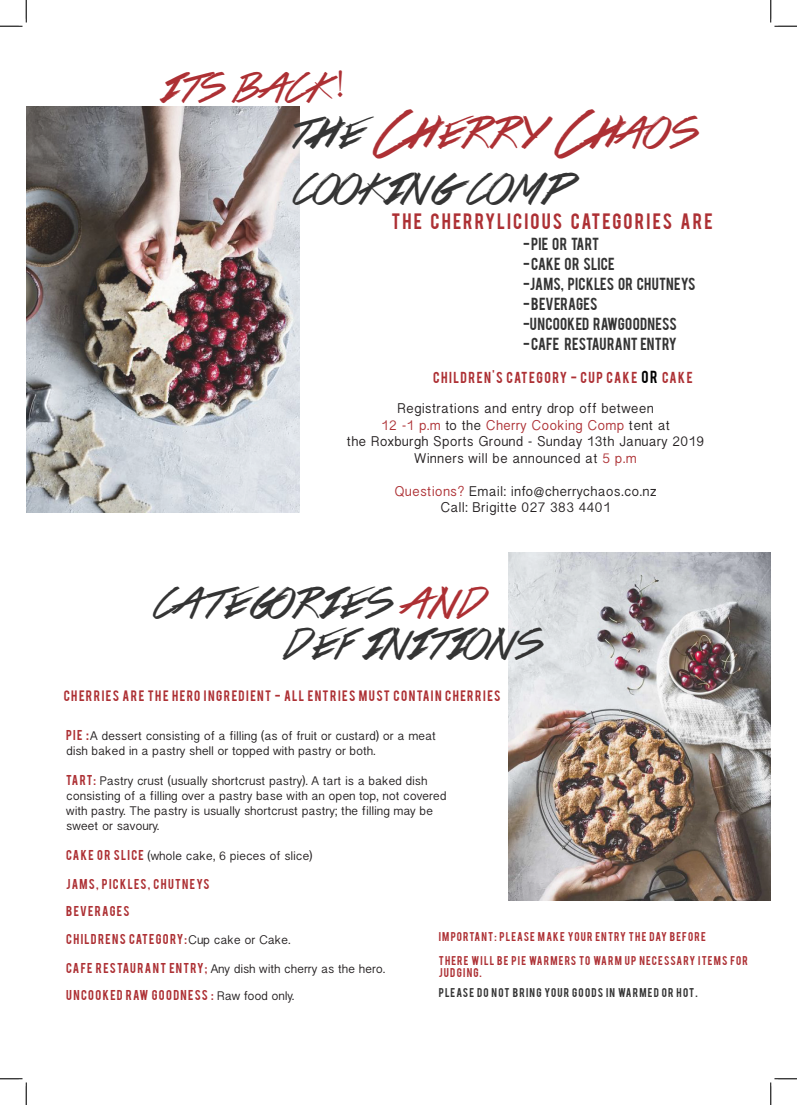
<style>
.page{position:relative;width:797px;height:1105px;background:#fff}
.page>*{position:absolute;margin:0;border:0;box-sizing:border-box;transform-origin:0 0}
.t1{font:47.5px "Colors Of Autumn";color:#ad3034}
.t2{font:46.25px "Colors Of Autumn";color:#343434}
.t3{font:30px "Colors Of Autumn";color:#ad3034}
.t4{font:17.5px "Bebas";letter-spacing:.12em;color:#ad3034}
.t5{font:14.12px "Gujarati Sangam MN";letter-spacing:.025em;color:#231f20}
.t6{font:14.12px "Gujarati Sangam MN";letter-spacing:.025em;color:#ad3034}
.t7{font:13.75px "Bebas";letter-spacing:.015em;color:#343434}
.t8{font:12.5px/15px "Gujarati Sangam MN";color:#231f20}
.t9{font:12.5px "Bebas";letter-spacing:.115em;color:#ad3034}
.t10{font:11.88px "Bebas";letter-spacing:.12em;color:#ad3034}
.t11{font:11.25px "Bebas";letter-spacing:.115em;color:#ad3034}
.t12{font:10px/12px "Bebas";letter-spacing:.115em;color:#ad3034}
.t13{font:10px "Bebas";letter-spacing:.12em;color:#343434}
.s1{font-size:37.5px}
.s2{font-size:46.25px;color:#343434}
.s3{font-size:13.75px;color:#000}
.s4{color:#231f20}
.s5{color:#ad3034}
.s6{font-family:"Bebas";font-size:11.25px;color:#ad3034}
.s7{font-family:"Bebas";color:#ad3034}
.s8{font-family:"Gujarati Sangam MN";font-size:12.5px;color:#231f20}
</style>
<div class="page">
<img style="left:508px;top:552px;width:262px;height:349px">
<img style="left:26px;top:107px;width:273px;height:405px">
<svg style="left:0;top:0;width:27px;height:27px"></svg>
<svg style="left:0;top:1078px;width:27px;height:27px"></svg>
<svg style="left:770px;top:0;width:27px;height:27px"></svg>
<svg style="left:770px;top:1078px;width:27px;height:27px"></svg>
<p class="t3" style="left:162px;top:72px;width:186px">ITS BACK<span class="s1">!</span></p>
<p class="t1" style="left:292px;top:109px;width:409px"><span class="s2">the</span> Cherry Chaos</p>
<p class="t2" style="left:292px;top:166px;width:288px">cooking comp</p>
<p class="t4" style="left:391px;top:208px;width:323px">THE CHERRYLICIOUS CATEGORIES ARE</p>
<p class="t7" style="left:523px;top:234px;width:77px">- PIE OR TART</p>
<p class="t7" style="left:523px;top:254px;width:93px">- CAKE OR SLICE</p>
<p class="t7" style="left:523px;top:274px;width:174px">-JAMS, PICKLES OR CHUTNEYS</p>
<p class="t7" style="left:523px;top:294px;width:76px">- BEVERAGES</p>
<p class="t7" style="left:523px;top:314px;width:155px">-UNCOOKED RAWGOODNESS</p>
<p class="t7" style="left:523px;top:334px;width:155px">- CAFE RESTAURANT ENTRY</p>
<p class="t9" style="left:433px;top:368px;width:261px">CHILDREN'S CATEGORY - CUP CAKE <span class="s3">OR</span> CAKE</p>
<p class="t5" style="left:397px;top:400px;width:258px">Registrations and entry drop off between</p>
<p class="t6" style="left:381px;top:417px;width:290px">12 -1 p.m <span class="s4">to the</span> Cherry Cooking Comp <span class="s4">tent at</span></p>
<p class="t5" style="left:347px;top:433px;width:359px">the Roxburgh Sports Ground - Sunday 13th January 2019</p>
<p class="t5" style="left:414px;top:450px;width:223px">Winners will be announced at <span class="s5">5 p.m</span></p>
<p class="t5" style="left:394px;top:483px;width:264px"><span class="s5">Questions?</span> Email: info@cherrychaos.co.nz</p>
<p class="t5" style="left:440px;top:499px;width:172px">Call: Brigitte 027 383 4401</p>
<p class="t2" style="left:152px;top:580px;width:336px">categories <span class="s5">and</span></p>
<p class="t2" style="left:285px;top:621px;width:261px">def initions</p>
<p class="t10" style="left:64px;top:687px;width:438px">CHERRIES ARE THE HERO INGREDIENT - ALL ENTRIES MUST CONTAIN CHERRIES</p>
<p class="t8" style="left:66px;top:728px;width:371px"><span class="s6">PIE</span> <span class="s7">:</span> A dessert consisting of a filling (as of fruit or custard) or a meat dish baked in a pastry shell or topped with pastry or both.</p>
<p class="t8" style="left:66px;top:773px;width:362px"><span class="s6">TA RT:</span> Pastry crust (usually shortcrust pastry). A tart is a baked dish</p>
<p class="t8" style="left:66px;top:788px;width:382px">consisting of a filling over a pastry base with an open top, not covered with pastry. The pastry is usually shortcrust pastry; the filling may be sweet or savoury.</p>
<p class="t8" style="left:66px;top:848px;width:248px"><span class="s6">CAKE OR SLICE</span> (whole cake, 6 pieces of slice)</p>
<p class="t11" style="left:66px;top:875px;width:145px">JAMS, PICKLES, CHUTNEYS</p>
<p class="t11" style="left:66px;top:902px;width:65px">BEVERAGES</p>
<p class="t11" style="left:66px;top:931px;width:226px">CHILDRENS CATEGORY:<span class="s8">Cup cake or Cake.</span></p>
<p class="t8" style="left:66px;top:961px;width:321px"><span class="s6">CA FE R ESTAU R A N T EN T RY;</span> Any dish with cherry as the hero.</p>
<p class="t11" style="left:66px;top:986px;width:230px">UNCOOKED RAW GOODNESS : <span class="s8">Raw food only.</span></p>
<p class="t12" style="left:439px;top:930px;width:268px">IMPORTANT: PLEASE MAKE YOUR ENTRY THE DAY BEFORE</p>
<p class="t12" style="left:439px;top:954px;width:311px">THERE WILL BE PIE WARMERS TO WARM UP NECESSARY ITEMS FOR<br>JUDGING.</p>
<p class="t13" style="left:439px;top:985px;width:260px">PLEASE DO NOT BRING YOUR GOODS IN WARMED OR HOT.</p>
</div>
